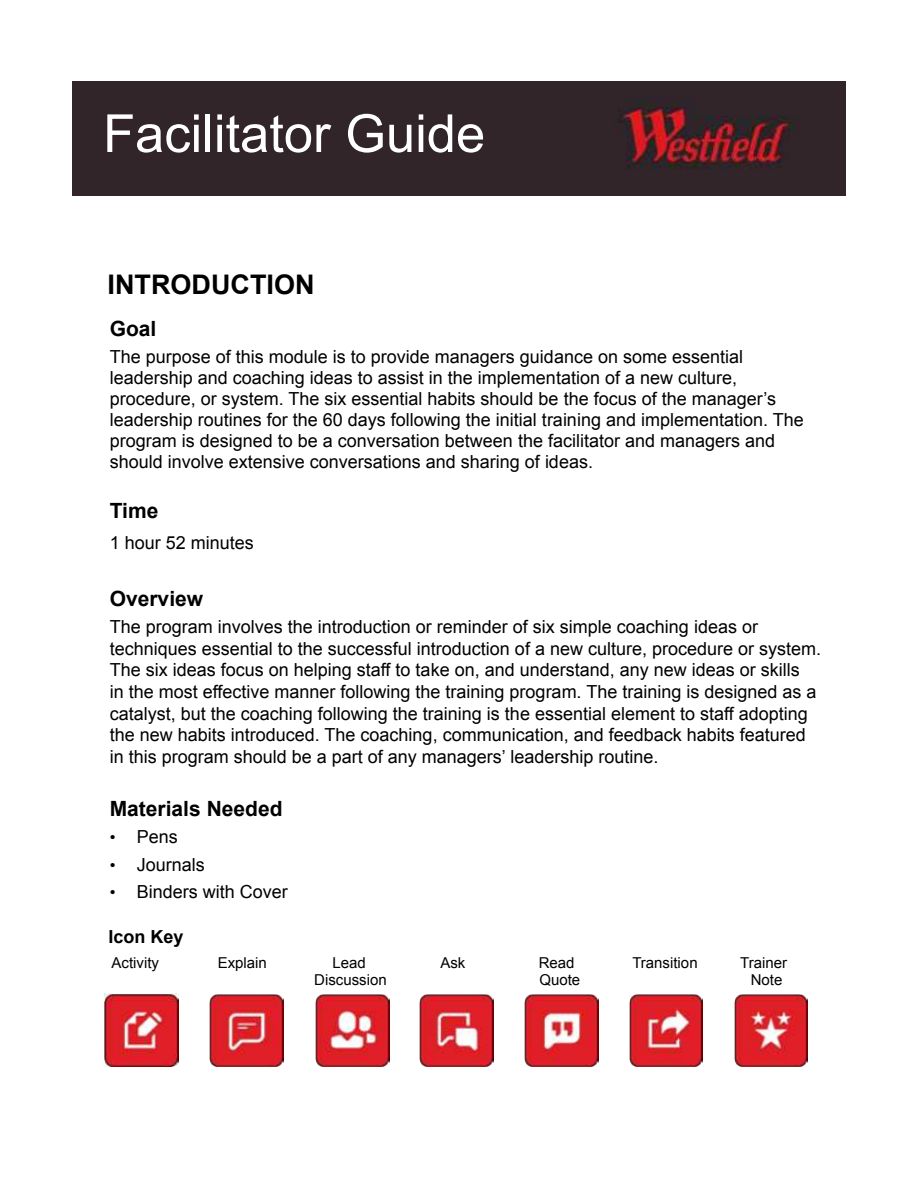
<style>
.page{position:relative;width:918px;height:1188px;background:#fff}
.page>*{position:absolute;margin:0;border:0;box-sizing:border-box;transform-origin:0 0}
.t1{font:52.5px "Arial";color:#fff}
.t2{font:700 27px "Arial";color:#000}
.t3{font:700 21px "Arial";color:#000}
.t4{font:18px/21.6px "Arial";color:#000}
.t5{font:700 18px "Arial";color:#000}
.t6{font:15px "Arial";color:#000}
.s1{font-size:16.5px}
</style>
<div class="page">
<img style="left:73px;top:82px;width:772px;height:113px">
<img style="left:105px;top:993px;width:73px;height:74px">
<img style="left:210px;top:994px;width:73px;height:73px">
<img style="left:420px;top:994px;width:73px;height:73px">
<img style="left:525px;top:994px;width:73px;height:73px">
<img style="left:629px;top:994px;width:74px;height:73px">
<img style="left:734px;top:994px;width:74px;height:73px">
<img style="left:316px;top:994px;width:73px;height:73px">
<h1 class="t1" style="left:103px;top:99px;width:384px">Facilitator Guide</h1>
<h2 class="t2" style="left:108px;top:267px;width:208px">INTRODUCTION</h2>
<p class="t3" style="left:110px;top:314px;width:48px">Goal</p>
<p class="t4" style="left:110px;top:346px;width:696px;line-height:21px">The purpose of this module is to provide managers guidance on some essential leadership and coaching ideas to assist in the implementation of a new culture, procedure, or system. The six essential habits should be the focus of the manager’s leadership routines for the 60 days following the initial training and implementation. The program is designed to be a conversation between the facilitator and managers and should involve extensive conversations and sharing of ideas.</p>
<p class="t3" style="left:110px;top:497px;width:50px">Time</p>
<p class="t4" style="left:110px;top:532px;width:146px">1 hour 52 minutes</p>
<p class="t3" style="left:110px;top:584px;width:95px">Overview</p>
<p class="t4" style="left:110px;top:616px;width:713px">The program involves the introduction or reminder of six simple coaching ideas or techniques essential to the successful introduction of a new culture, procedure or system.<br>The six ideas focus on helping staff to take on, and understand, any new ideas or skills<br>in the most effective manner following the training program. The training is designed as a catalyst, but the coaching following the training is the essential element to staff adopting the new habits introduced. The coaching, communication, and feedback habits featured in this program should be a part of any managers’ leadership routine.</p>
<p class="t3" style="left:110px;top:794px;width:174px">Materials Needed</p>
<p class="t4" style="left:110px;top:826px;width:70px"><span class="s1">•</span> Pens</p>
<p class="t4" style="left:110px;top:854px;width:97px"><span class="s1">•</span> Journals</p>
<p class="t4" style="left:110px;top:882px;width:180px"><span class="s1">•</span> Binders with Cover</p>
<p class="t5" style="left:108px;top:925px;width:77px">Icon Key</p>
<p class="t6" style="left:112px;top:952px;width:49px">Activity</p>
<p class="t6" style="left:218px;top:952px;width:51px">Explain</p>
<p class="t6" style="left:332px;top:952px;width:35px">Lead</p>
<p class="t6" style="left:440px;top:952px;width:27px">Ask</p>
<p class="t6" style="left:539px;top:952px;width:37px">Read</p>
<p class="t6" style="left:632px;top:952px;width:67px">Transition</p>
<p class="t6" style="left:740px;top:952px;width:48px">Trainer</p>
<p class="t6" style="left:314px;top:970px;width:74px">Discussion</p>
<p class="t6" style="left:539px;top:970px;width:42px">Quote</p>
<p class="t6" style="left:751px;top:970px;width:33px">Note</p>
</div>
